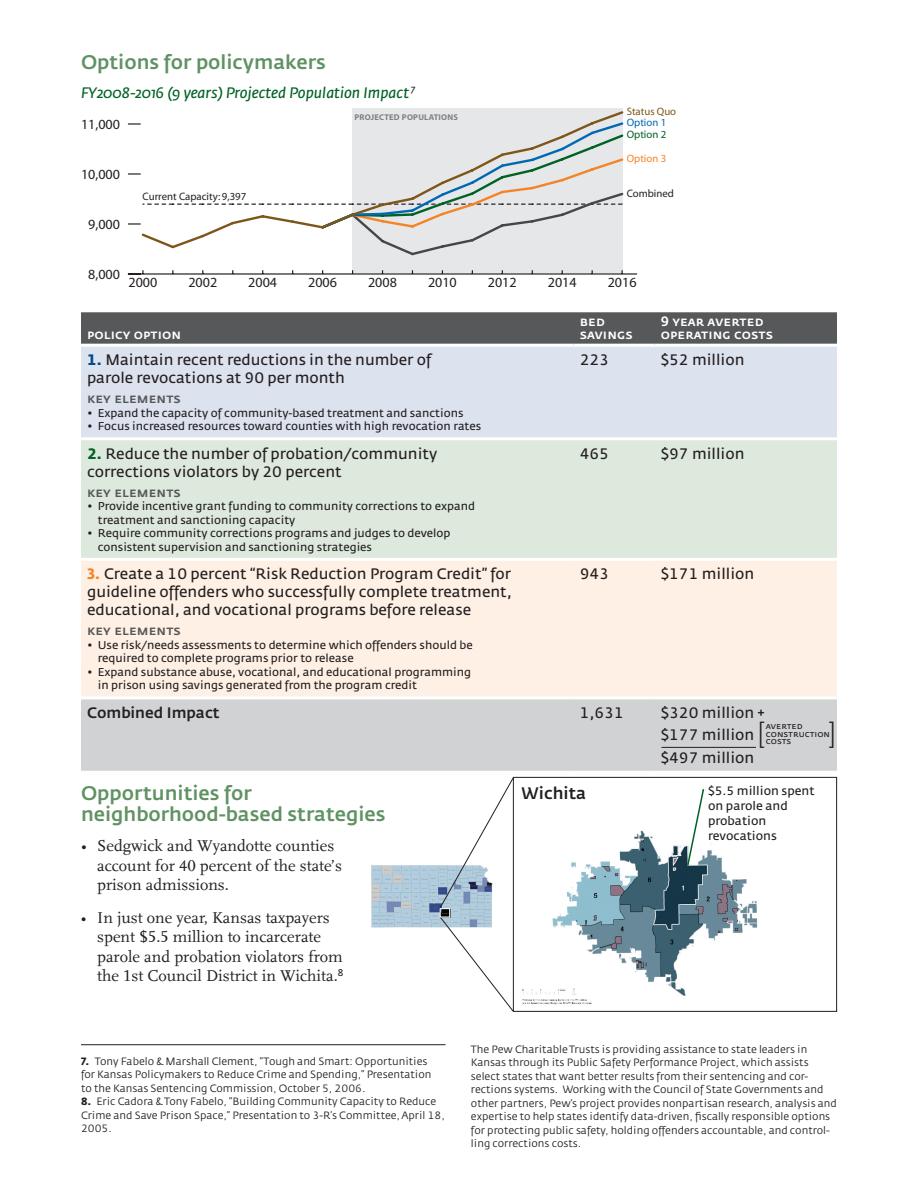
<style>
.page{position:relative;width:918px;height:1188px;background:#fff}
.page>*{position:absolute;margin:0;border:0;box-sizing:border-box;transform-origin:0 0}
.t1{font:27px "Fedra Sans Light TF";color:#231f20}
.t2{font:19.5px/21px "Fedra Sans Medium TF";color:#609264}
.t3{font:16.5px/19.5px "Scala LF";color:#231f20}
.t4{font:16.5px "Fedra Sans Medium TF";color:#231f20}
.t5{font:15px/18px "Fedra Sans Normal TF";color:#231f20}
.t6{font:italic 15px "Fedra Sans";color:#006224}
.t7{font:15px "Fedra Sans Medium TF";color:#231f20}
.t8{font:14.1px "Myriad";color:#231f20}
.t9{font:13.5px/13.5px "Fedra Sans Medium SC";letter-spacing:.01em;color:#fff}
.t10{font:13.5px "Fedra Sans Medium SC";letter-spacing:.01em;color:#57585a}
.t11{font:12px/15px "Fedra Sans Normal TF";color:#231f20}
.t12{font:11.25px/13.5px "Fedra Sans Normal TF";color:#231f20}
.t13{font:10.8px "Myriad";color:#231f20}
.t14{font:10.8px "Myriad";color:#7f5619}
.t15{font:10.8px "Myriad";color:#f58427}
.t16{font:10.8px "Myriad";color:#006224}
.t17{font:10.8px "Myriad";color:#0168b3}
.t18{font:10.5px/13.5px "Fedra Sans Book TF";color:#231f20}
.t19{font:9px/7.5px "Fedra Sans Normal SC";color:#231f20}
.t20{font:700 8.4px "Myriad";letter-spacing:.025em;color:#808080}
.s1{font-family:"Fedra Sans Bold TF";color:#004a8d}
.s2{font-family:"Fedra Sans Bold TF";color:#006224}
.s3{font-family:"Fedra Sans Bold SC";color:#f58427}
.s4{font-family:"Fedra Sans Bold SC"}
</style>
<div class="page">
<div style="left:81px;top:312px;width:756px;height:32px;background:#57585a"></div>
<div style="left:81px;top:347px;width:756px;height:90px;background:#dde2ef"></div>
<div style="left:81px;top:440px;width:756px;height:118px;background:#dee9dd"></div>
<div style="left:81px;top:561px;width:756px;height:135px;background:#fef0e4"></div>
<div style="left:81px;top:699px;width:756px;height:72px;background:#d1d2d4"></div>
<img style="left:371px;top:865px;width:121px;height:62px">
<div style="left:352px;top:108px;width:271px;height:165px;background:#e6e7e9"></div>
<hr style="left:128px;top:273px;width:509px;height:2px;background:#231f20">
<svg style="left:140px;top:111px;width:484px;height:139px"></svg>
<hr style="left:662px;top:747px;width:94px;height:1px;background:#231f20">
<img style="left:522px;top:830px;width:236px;height:175px">
<div style="left:513px;top:777px;width:324px;height:235px;border:1px solid #231f20"></div>
<svg style="left:686px;top:789px;width:19px;height:78px"></svg>
<svg style="left:439px;top:916px;width:75px;height:96px"></svg>
<svg style="left:439px;top:777px;width:75px;height:133px"></svg>
<div style="left:440px;top:908px;width:10px;height:9px;border:1px solid #fff"></div>
<hr style="left:81px;top:1044px;width:365px;height:1px;background:#231f20">
<h2 class="t2" style="left:81px;top:52px;width:246px">Options for policymakers</h2>
<h3 class="t6" style="left:81px;top:85px;width:336px">FY2008-2016 (9 years) Projected Population Impact <sup>7</sup></h3>
<h3 class="t8" style="left:81px;top:118px;width:40px">11,000</h3>
<h3 class="t8" style="left:81px;top:168px;width:40px">10,000</h3>
<h3 class="t8" style="left:88px;top:218px;width:33px">9,000</h3>
<p class="t13" style="left:143px;top:191px;width:105px">Current Capacity: 9,397</p>
<p class="t20" style="left:354px;top:113px;width:105px">PROJECTED POPULATIONS</p>
<p class="t14" style="left:627px;top:106px;width:51px">Status Quo</p>
<p class="t17" style="left:627px;top:117px;width:41px">Option 1</p>
<p class="t16" style="left:627px;top:129px;width:41px">Option 2</p>
<p class="t15" style="left:627px;top:153px;width:41px">Option 3</p>
<p class="t13" style="left:627px;top:188px;width:49px">Combined</p>
<h3 class="t8" style="left:88px;top:268px;width:33px">8,000</h3>
<h3 class="t8" style="left:128px;top:275px;width:30px">2000</h3>
<h3 class="t8" style="left:188px;top:275px;width:30px">2002</h3>
<h3 class="t8" style="left:248px;top:275px;width:30px">2004</h3>
<h3 class="t8" style="left:308px;top:275px;width:30px">2006</h3>
<h3 class="t8" style="left:368px;top:275px;width:30px">2008</h3>
<h3 class="t8" style="left:428px;top:275px;width:30px">2010</h3>
<h3 class="t8" style="left:488px;top:275px;width:30px">2012</h3>
<h3 class="t8" style="left:548px;top:275px;width:30px">2014</h3>
<h3 class="t8" style="left:608px;top:275px;width:30px">2016</h3>
<p class="t9" style="left:87px;top:328px;width:96px">policy option</p>
<h3 class="t5" style="left:87px;top:351px;width:346px"><span class="s1">1.</span> Maintain recent reductions in the number of parole revocations at 90 per month</h3>
<p class="t10" style="left:87px;top:391px;width:95px">key elements</p>
<p class="t12" style="left:87px;top:406px;width:378px">• Expand the capacity of community-based treatment and sanctions</p>
<p class="t12" style="left:87px;top:420px;width:396px">• Focus increased resources toward counties with high revocation rates</p>
<h3 class="t5" style="left:87px;top:445px;width:352px"><span class="s2">2.</span> Reduce the number of probation/community corrections violators by 20 percent</h3>
<p class="t10" style="left:87px;top:484px;width:95px">key elements</p>
<p class="t12" style="left:98px;top:500px;width:379px;text-indent:-11px">• Provide incentive grant funding to community corrections to expand treatment and sanctioning capacity</p>
<p class="t12" style="left:98px;top:527px;width:354px;text-indent:-11px">• Require community corrections programs and judges to develop consistent supervision and sanctioning strategies</p>
<h3 class="t5" style="left:87px;top:565px;width:426px;text-align:justify"><span class="s3">3.</span> Create a 10 percent “Risk Reduction Program Credit” for guideline offenders who successfully complete treatment, educational, and vocational programs before release</h3>
<p class="t10" style="left:87px;top:623px;width:95px">key elements</p>
<p class="t12" style="left:98px;top:638px;width:376px;text-indent:-11px">• Use risk/needs assessments to determine which offenders should be required to complete programs prior to release</p>
<p class="t12" style="left:98px;top:665px;width:375px;text-indent:-11px">• Expand substance abuse, vocational, and educational programming in prison using savings generated from the program credit</p>
<p class="t9" style="left:580px;top:314px;width:54px">bed savings</p>
<p class="t9" style="left:661px;top:314px;width:114px">9 year averted operating costs</p>
<h3 class="t5" style="left:580px;top:351px;width:31px">223</h3>
<h3 class="t5" style="left:661px;top:351px;width:85px">$52 million</h3>
<h3 class="t5" style="left:580px;top:445px;width:31px">465</h3>
<h3 class="t5" style="left:661px;top:445px;width:85px">$97 million</h3>
<h3 class="t5" style="left:580px;top:565px;width:31px">943</h3>
<h3 class="t5" style="left:661px;top:565px;width:95px">$171 million</h3>
<h3 class="t7" style="left:87px;top:704px;width:134px">Combined Impact</h3>
<h3 class="t5" style="left:580px;top:704px;width:46px">1,631</h3>
<h3 class="t5" style="left:661px;top:702px;width:106px;line-height:22.5px">$320 million + $177 million $497 million</h3>
<h1 class="t1" style="left:757px;top:718px;width:11px">[</h1>
<h1 class="t1" style="left:827px;top:718px;width:11px">]</h1>
<p class="t19" style="left:766px;top:723px;width:66px">averted construction</p>
<p class="t19" style="left:766px;top:738px;width:27px">costs</p>
<h2 class="t2" style="left:81px;top:783px;width:306px">Opportunities for neighborhood-based strategies</h2>
<h3 class="t3" style="left:97px;top:836px;width:246px;text-indent:-16px">• Sedgwick and Wyandotte counties account for 40 percent of the state’s prison admissions.</h3>
<h3 class="t3" style="left:97px;top:908px;width:248px;text-indent:-16px">• In just one year, Kansas taxpayers spent $5.5 million to incarcerate parole and probation violators from the 1st Council District in Wichita.<sup>8</sup></h3>
<p class="t18" style="left:81px;top:1055px;width:352px"><span class="s4">7.</span> Tony Fabelo &amp; Marshall Clement, “Tough and Smart: Opportunities for Kansas Policymakers to Reduce Crime and Spending,” Presentation to the Kansas Sentencing Commission, October 5, 2006.</p>
<p class="t18" style="left:81px;top:1095px;width:365px"><span class="s4">8.</span> Eric Cadora &amp; Tony Fabelo, “Building Community Capacity to Reduce<br>Crime and Save Prison Space,” Presentation to 3-R’s Committee, April 18,<br>2005.</p>
<h3 class="t4" style="left:522px;top:784px;width:66px">Wichita</h3>
<p class="t11" style="left:708px;top:783px;width:108px">$5.5 million spent on parole and probation revocations</p>
<p class="t18" style="left:471px;top:1043px;width:367px">The Pew Charitable Trusts is providing assistance to state leaders in Kansas through its Public Safety Performance Project, which assists select states that want better results from their sentencing and cor&shy;rections systems. Working with the Council of State Governments and other partners, Pew’s project provides nonpartisan research, analysis and expertise to help states identify data-driven, fiscally responsible options for protecting public safety, holding offenders accountable, and control&shy;ling corrections costs.</p>
</div>
